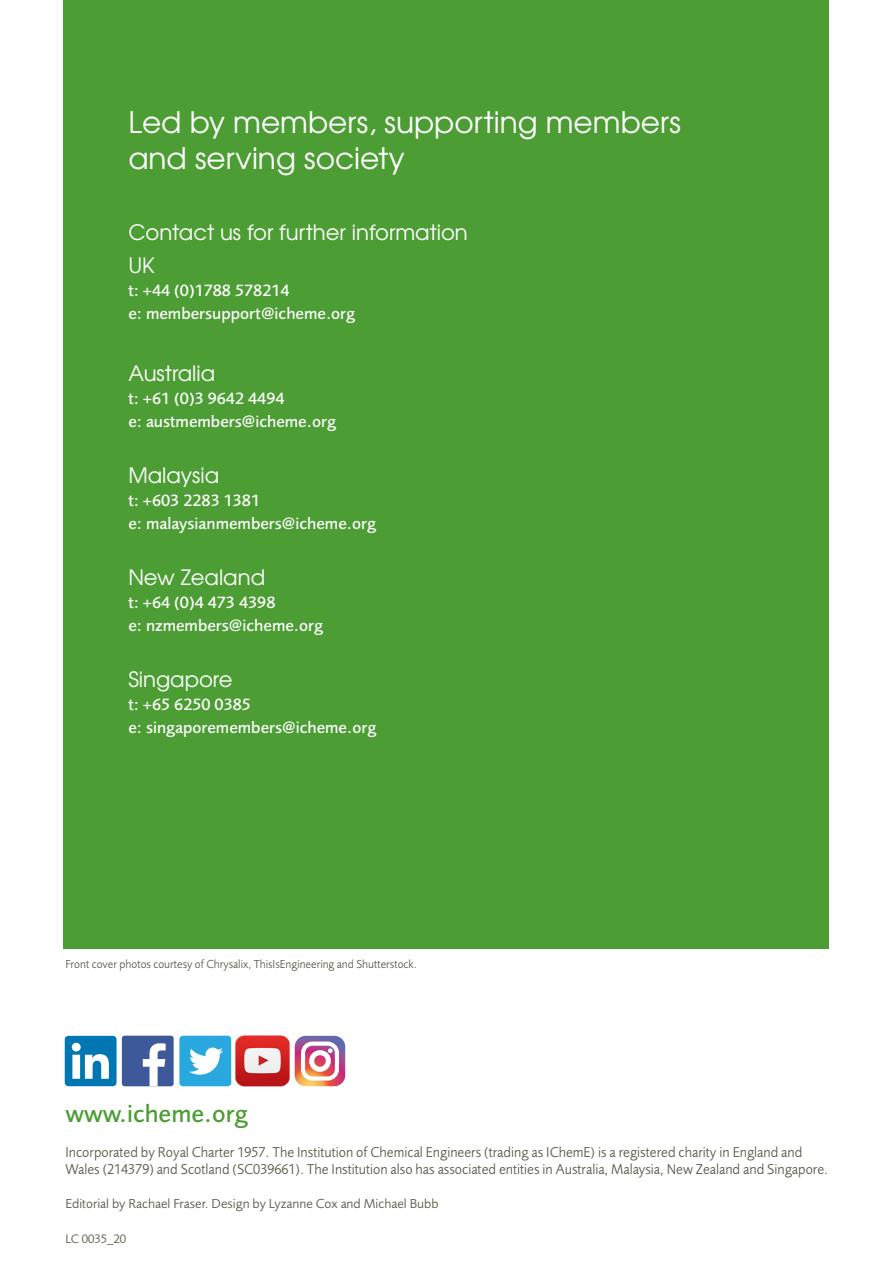
<style>
.page{position:relative;width:893px;height:1263px;background:#fff}
.page>*{position:absolute;margin:0;border:0;box-sizing:border-box;transform-origin:0 0}
.t1{font:29.55px/35.5px "Te X Gyre Adventor";color:#fff}
.t2{font:500 25.35px "Foundry Sans";color:#4c9d34}
.t3{font:21.15px/33.6px "Te X Gyre Adventor";color:#fff}
.t4{font:500 16.95px/22.8px "Foundry Sans";color:#fff}
.t5{font:14.85px/17px "Foundry Sans";color:#60604d;scale:.95 1}
.t6{font:13.5px "Foundry Sans";color:#60604d}
.t7{font:12.75px "Foundry Sans";color:#60604d}
.t8{font:12px "Foundry Sans";color:#60604d;scale:.95 1}
</style>
<div class="page">
<div style="left:65px;top:1036px;width:52px;height:50px;background:#0076b3;border-radius:4px"></div>
<svg style="left:72px;top:1043px;width:37px;height:36px"></svg>
<div style="left:122px;top:1036px;width:52px;height:50px;background:#3d5999;border-radius:3px"></div>
<svg style="left:143px;top:1043px;width:23px;height:43px"></svg>
<div style="left:179px;top:1036px;width:52px;height:50px;background:#29a8e0;border-radius:4px"></div>
<svg style="left:189px;top:1047px;width:34px;height:28px"></svg>
<svg style="left:295px;top:1036px;width:50px;height:50px"></svg>
<img style="left:236px;top:1035px;width:54px;height:52px">
<div style="left:63px;top:0;width:765px;height:948px;background:#4c9d34"></div>
<h1 class="t1" style="left:128px;top:103px;width:554px">Led by members, supporting members and serving society</h1>
<h3 class="t3" style="left:128px;top:214px;width:341px">Contact us for further information<br>UK</h3>
<p class="t4" style="left:128px;top:279px;width:228px">t: +44 (0)1788 578214<br>e: membersupport@icheme.org</p>
<h3 class="t3" style="left:128px;top:355px;width:88px">Australia</h3>
<p class="t4" style="left:128px;top:387px;width:209px">t: +61 (0)3 9642 4494<br>e: austmembers@icheme.org</p>
<h3 class="t3" style="left:128px;top:457px;width:92px">Malaysia</h3>
<p class="t4" style="left:128px;top:489px;width:249px">t: +603 2283 1381<br>e: malaysianmembers@icheme.org</p>
<h3 class="t3" style="left:128px;top:559px;width:138px">New Zealand</h3>
<p class="t4" style="left:128px;top:591px;width:196px">t: +64 (0)4 473 4398<br>e: nzmembers@icheme.org</p>
<h3 class="t3" style="left:128px;top:661px;width:106px">Singapore</h3>
<p class="t4" style="left:128px;top:693px;width:249px">t: +65 6250 0385<br>e: singaporemembers@icheme.org</p>
<p class="t8" style="left:65px;top:957px;width:372px">Front cover photos courtesy of Chrysalix, ThisIsEngineering and Shutterstock.</p>
<h2 class="t2" style="left:65px;top:1100px;width:184px">www.icheme.org</h2>
<p class="t5" style="left:65px;top:1144px;width:804px">Incorporated by Royal Charter 1957. The Institution of Chemical Engineers (trading as IChemE) is a registered charity in England and<br>Wales (214379) and Scotland (SC039661). The Institution also has associated entities in Australia, Malaysia, New Zealand and Singapore.</p>
<p class="t6" style="left:65px;top:1196px;width:375px">Editorial by Rachael Fraser. Design by Lyzanne Cox and Michael Bubb</p>
<p class="t7" style="left:65px;top:1232px;width:62px">LC 0035_20</p>
</div>
